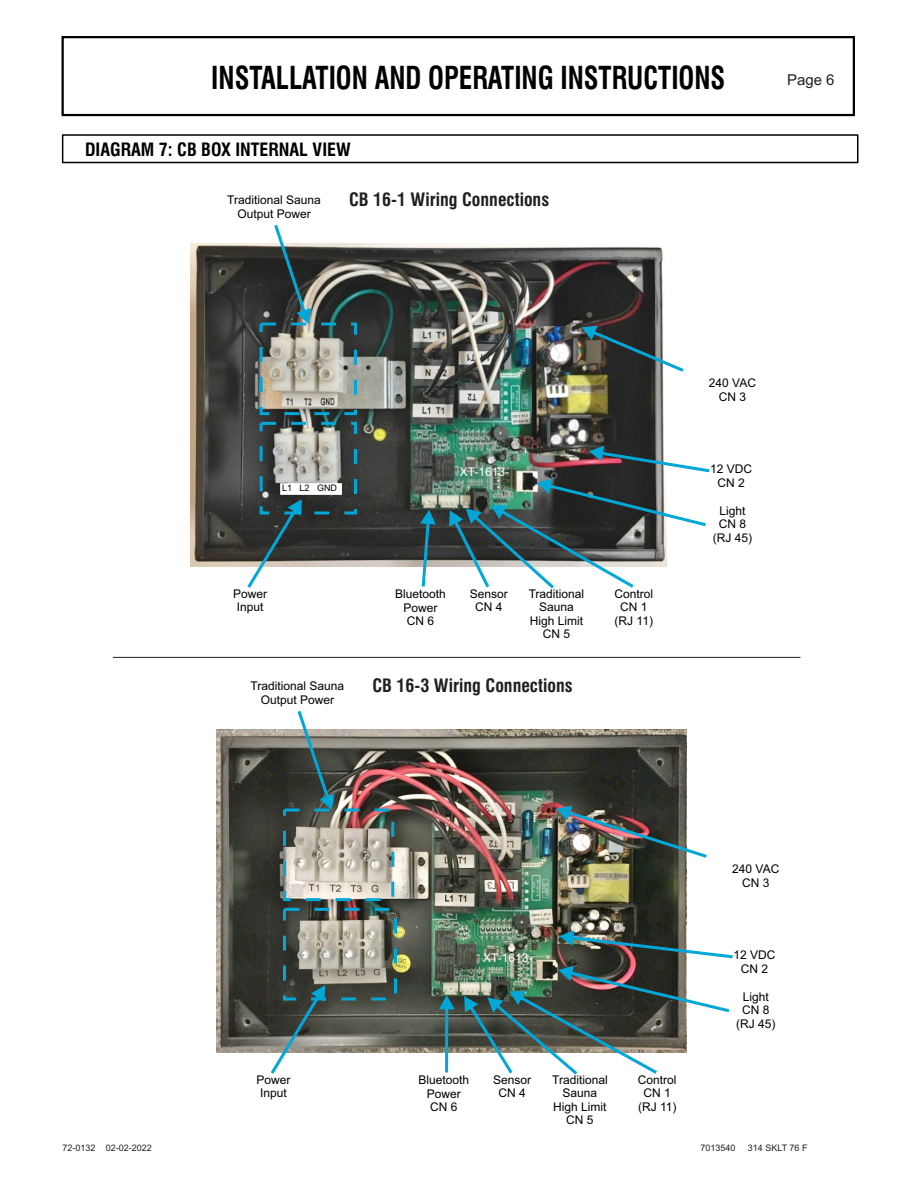
<style>
.page{position:relative;width:918px;height:1188px;background:#fff}
.page>*{position:absolute;margin:0;border:0;box-sizing:border-box;transform-origin:0 0}
.t1{font:700 condensed 30.9px "Swiss 721 BT";color:#000;scale:.88 1}
.t2{font:700 condensed 18px "Swiss 721 BT";color:#231f20}
.t3{font:700 condensed 17.85px "Swiss 721 BT";color:#000}
.t4{font:15px "Arial";color:#231f20}
.t5{font:12px/13.4px "Arial";color:#000;text-align:center}
.t6{font:12px "Arial";color:#fff}
.t7{font:9px "Arial";color:#231f20}
.t8{font:9px "Arial";color:#000}
</style>
<div class="page">
<div style="left:62px;top:36px;width:793px;height:80px;border:2px solid #000"></div>
<div style="left:62px;top:134px;width:796px;height:29px;border:2px solid #000"></div>
<img style="left:190px;top:243px;width:475px;height:324px">
<svg style="left:247px;top:483px;width:95px;height:105px"></svg>
<svg style="left:420px;top:510px;width:16px;height:77px"></svg>
<svg style="left:589px;top:446px;width:120px;height:26px"></svg>
<svg style="left:582px;top:326px;width:102px;height:46px"></svg>
<svg style="left:449px;top:479px;width:257px;height:110px"></svg>
<div style="left:260px;top:323px;width:97px;height:92px;border:3px dashed #00a7d7"></div>
<div style="left:260px;top:422px;width:97px;height:92px;border:3px dashed #00a7d7"></div>
<svg style="left:274px;top:225px;width:37px;height:99px"></svg>
<img style="left:216px;top:729px;width:471px;height:324px">
<svg style="left:271px;top:985px;width:54px;height:89px"></svg>
<svg style="left:439px;top:995px;width:16px;height:77px"></svg>
<img style="left:559px;top:930px;width:174px;height:28px">
<img style="left:556px;top:806px;width:151px;height:52px">
<img style="left:464px;top:966px;width:265px;height:109px">
<div style="left:283px;top:809px;width:111px;height:92px;border:3px dashed #00a7d7"></div>
<div style="left:283px;top:908px;width:114px;height:92px;border:3px dashed #00a7d7"></div>
<svg style="left:298px;top:711px;width:37px;height:99px"></svg>
<hr style="left:113px;top:657px;width:687px;height:1px;background:#231f20">
<h1 class="t1" style="left:211px;top:65px;width:586px">INSTALLATION AND OPERATING INSTRUCTIONS</h1>
<h3 class="t3" style="left:85px;top:142px;width:267px">DIAGRAM 7: CB BOX INTERNAL VIEW</h3>
<p class="t5" style="left:227px;top:195px;width:95px">Traditional Sauna<br>Output Power</p>
<h2 class="t2" style="left:349px;top:193px;width:202px">CB 16-1 Wiring Connections</h2>
<p class="t4" style="left:787px;top:74px;width:49px">Page 6</p>
<p class="t8" style="left:282px;top:485px;width:57px">L1 L2 GND</p>
<p class="t6" style="left:460px;top:467px;width:51px">XT-1613-</p>
<p class="t5" style="left:233px;top:588px;width:36px">Power<br>Input</p>
<p class="t5" style="left:251px;top:681px;width:95px">Traditional Sauna<br>Output Power</p>
<p class="t5" style="left:395px;top:588px;width:52px">Bluetooth<br>Power<br>CN 6</p>
<p class="t5" style="left:470px;top:588px;width:40px">Sensor<br>CN 4</p>
<p class="t5" style="left:615px;top:588px;width:40px">Control<br>CN 1 (RJ 11)</p>
<p class="t5" style="left:529px;top:588px;width:57px">Traditional<br>Sauna<br>High Limit<br>CN 5</p>
<h2 class="t2" style="left:372px;top:679px;width:202px">CB 16-3 Wiring Connections</h2>
<p class="t5" style="left:709px;top:377px;width:49px">240 VAC<br>CN 3</p>
<p class="t5" style="left:710px;top:464px;width:44px">12 VDC<br>CN 2</p>
<p class="t5" style="left:713px;top:505px;width:41px">Light<br>CN 8 (RJ 45)</p>
<p class="t5" style="left:256px;top:1074px;width:36px">Power<br>Input</p>
<p class="t6" style="left:483px;top:953px;width:51px">XT-1613-</p>
<p class="t5" style="left:418px;top:1074px;width:52px">Bluetooth<br>Power<br>CN 6</p>
<p class="t5" style="left:493px;top:1074px;width:40px">Sensor<br>CN 4</p>
<p class="t5" style="left:638px;top:1074px;width:40px">Control<br>CN 1 (RJ 11)</p>
<p class="t5" style="left:552px;top:1074px;width:57px">Traditional<br>Sauna<br>High Limit<br>CN 5</p>
<p class="t5" style="left:732px;top:863px;width:49px">240 VAC<br>CN 3</p>
<p class="t5" style="left:734px;top:950px;width:44px">12 VDC<br>CN 2</p>
<p class="t5" style="left:736px;top:991px;width:41px">Light<br>CN 8 (RJ 45)</p>
<p class="t7" style="left:63px;top:1145px;width:91px">72-0132 02-02-2022</p>
<p class="t7" style="left:700px;top:1145px;width:37px">7013540</p>
<p class="t7" style="left:748px;top:1145px;width:61px">314 SKLT 76 F</p>
</div>
